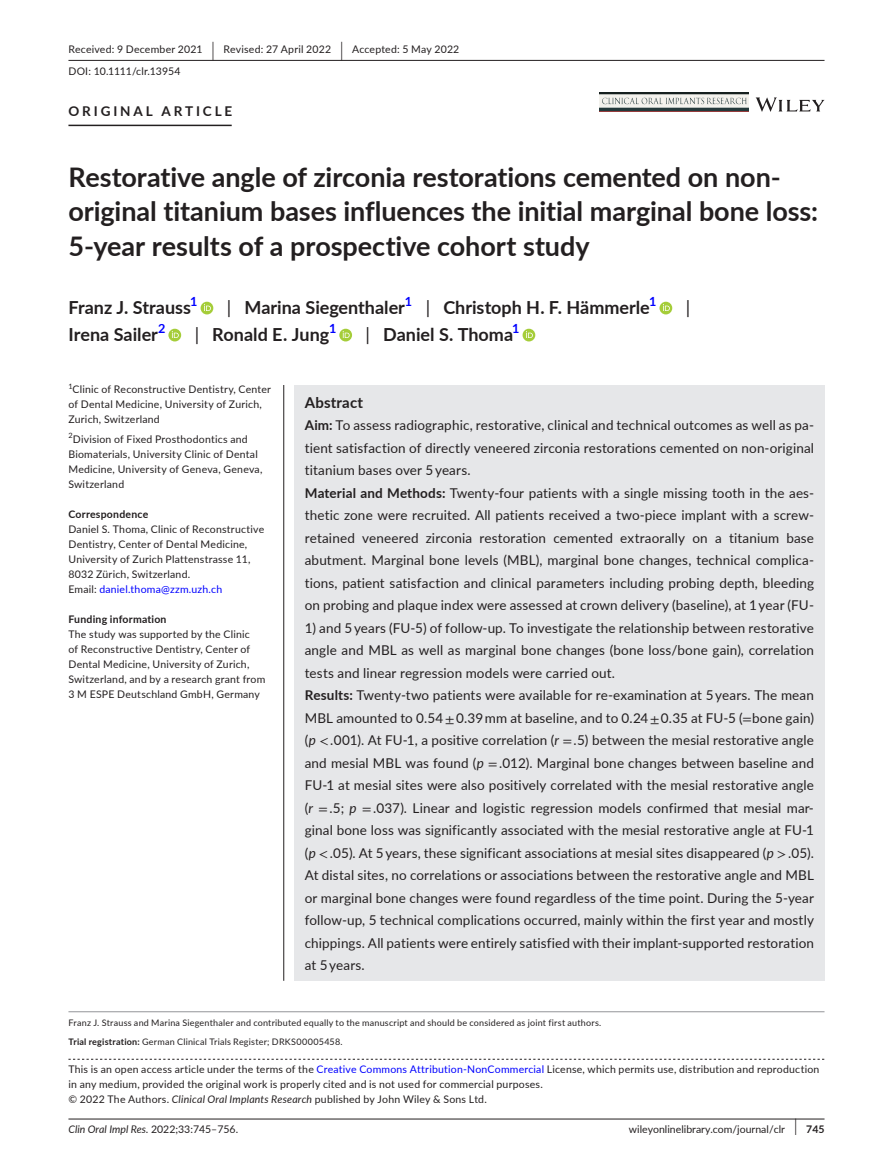
<style>
.page{position:relative;width:893px;height:1174px;background:#fff}
.page>*{position:absolute;margin:0;border:0;box-sizing:border-box;transform-origin:0 0}
.t1{font:700 27px/34.5px "Lato";color:#231f20}
.t2{font:700 18px "Lato";color:#231f20}
.t3{font:18px "Lato";color:#231f20}
.t4{font:700 15px "Lato";letter-spacing:.015em;color:#231f20}
.t5{font:13.5px/22.5px "Lato";letter-spacing:.01em;color:#231f20}
.t6{font:700 13.5px "Lato";letter-spacing:.215em;color:#231f20}
.t7{font:700 12.6px "Lato";color:#00f}
.t8{font:10.5px/15px "Lato";letter-spacing:.02em;color:#231f20}
.t9{font:10.5px "Lato";color:#231f20}
.t10{font:italic 10.5px "Lato";color:#231f20}
.t11{font:700 10.5px "Lato";letter-spacing:.02em;color:#231f20}
.t12{font:9px/19.5px "Lato";letter-spacing:.025em;color:#231f20}
.t13{font:7.35px "Lato";color:#231f20}
.s1{font-size:19.65px}
.s2{font-weight:400}
.s3{color:#00f}
.s4{font-weight:700}
.s5{font-family:"STIX"}
.s6{font-style:italic}
.s7{font-style:normal}
.s8{font-size:17.4px}
</style>
<div class="page">
<hr style="left:68px;top:1118px;width:756px;height:1px;background:#231f20">
<svg style="left:756px;top:97px;width:68px;height:15px"></svg>
<img style="left:599px;top:93px;width:149px;height:19px">
<hr style="left:68px;top:60px;width:756px;height:1px;background:#231f20">
<hr style="left:68px;top:125px;width:164px;height:1px;background:#231f20">
<div style="left:201px;top:302px;width:12px;height:12px;background:#a5cd39;border-radius:50%"></div>
<svg style="left:204px;top:304px;width:7px;height:7px"></svg>
<div style="left:659px;top:302px;width:13px;height:12px;background:#a5cd39;border-radius:50%"></div>
<svg style="left:663px;top:304px;width:7px;height:7px"></svg>
<div style="left:168px;top:329px;width:13px;height:12px;background:#a5cd39;border-radius:50%"></div>
<svg style="left:172px;top:331px;width:7px;height:7px"></svg>
<svg style="left:339px;top:329px;width:13px;height:12px"></svg>
<svg style="left:343px;top:331px;width:7px;height:7px"></svg>
<div style="left:523px;top:329px;width:12px;height:12px;background:#a5cd39;border-radius:50%"></div>
<svg style="left:526px;top:331px;width:7px;height:7px"></svg>
<div style="left:294px;top:385px;width:530px;height:595px;background:#e6e7e9"></div>
<hr style="left:283px;top:385px;width:1px;height:595px;background:#231f20">
<svg style="left:68px;top:1058px;width:756px;height:1px"></svg>
<hr style="left:68px;top:1011px;width:756px;height:1px;background:#939598">
<p class="t8" style="left:68px;top:38px;width:392px;line-height:21.8px">Received: 9 December 2021 <span class="s1">|</span> Revised: 27 April 2022 <span class="s1">|</span> Accepted: 5 May 2022<br>DOI: 10.1111/clr.13954</p>
<p class="t6" style="left:68px;top:101px;width:165px">ORIGINAL ARTICLE</p>
<h1 class="t1" style="left:68px;top:159px;width:751px">Restorative angle of zirconia restorations cemented on non&shy;original titanium bases influences the initial marginal bone loss:<br>5-year results of a prospective cohort study</h1>
<h2 class="t2" style="left:68px;top:295px;width:124px">Franz J. Strauss</h2>
<p class="t7" style="left:190px;top:292px;width:9px">1</p>
<h2 class="t2" style="left:227px;top:295px;width:180px"><span class="s2">|</span> Marina Siegenthaler</h2>
<p class="t7" style="left:405px;top:292px;width:9px">1</p>
<h2 class="t2" style="left:426px;top:295px;width:226px"><span class="s2">|</span> Christoph H. F. Hämmerle</h2>
<p class="t7" style="left:649px;top:292px;width:9px">1</p>
<h2 class="t3" style="left:686px;top:295px;width:6px">|</h2>
<h2 class="t2" style="left:68px;top:322px;width:91px">Irena Sailer</h2>
<p class="t7" style="left:158px;top:319px;width:9px">2</p>
<h2 class="t2" style="left:195px;top:322px;width:136px"><span class="s2">|</span> Ronald E. Jung</h2>
<p class="t7" style="left:329px;top:319px;width:9px">1</p>
<h2 class="t2" style="left:366px;top:322px;width:149px"><span class="s2">|</span> Daniel S. Thoma</h2>
<p class="t7" style="left:512px;top:319px;width:9px">1</p>
<p class="t13" style="left:68px;top:381px;width:6px">1</p>
<p class="t8" style="left:68px;top:382px;width:204px;text-indent:4px">Clinic of Reconstructive Dentistry, Center of Dental Medicine, University of Zurich,<br>Zurich, Switzerland</p>
<p class="t8" style="left:68px;top:431px;width:196px"><sup>2</sup>Division of Fixed Prosthodontics and Biomaterials, University Clinic of Dental Medicine, University of Geneva, Geneva, Switzerland</p>
<p class="t11" style="left:68px;top:506px;width:81px">Correspondence</p>
<p class="t8" style="left:68px;top:521px;width:197px">Daniel S. Thoma, Clinic of Reconstructive Dentistry, Center of Dental Medicine, University of Zurich Plattenstrasse 11, 8032 Zürich, Switzerland.<br>Email: <span class="s3">daniel.thoma@zzm.uzh.ch</span></p>
<p class="t11" style="left:68px;top:611px;width:100px">Funding information</p>
<p class="t8" style="left:68px;top:626px;width:198px">The study was supported by the Clinic<br>of Reconstructive Dentistry, Center of Dental Medicine, University of Zurich, Switzerland, and by a research grant from 3 M ESPE Deutschland GmbH, Germany</p>
<p class="t4" style="left:305px;top:391px;width:60px">Abstract</p>
<p class="t5" style="left:305px;top:413px;width:511px"><span class="s4">Aim:</span> To assess radiographic, restorative, clinical and technical outcomes as well as pa&shy;tient satisfaction of directly veneered zirconia restorations cemented on non-original titanium bases over 5 years.<br><span class="s4">Material and Methods:</span> Twenty-four patients with a single missing tooth in the aes&shy;thetic zone were recruited. All patients received a two-piece implant with a screw&shy;retained veneered zirconia restoration cemented extraorally on a titanium base abutment. Marginal bone levels (MBL), marginal bone changes, technical complica&shy;tions, patient satisfaction and clinical parameters including probing depth, bleeding on probing and plaque index were assessed at crown delivery (baseline), at 1 year (FU-</p>
<p class="t5" style="left:305px;top:616px;width:511px">1) and 5 years (FU-5) of follow-up. To investigate the relationship between restorative angle and MBL as well as marginal bone changes (bone loss/bone gain), correlation tests and linear regression models were carried out.<br><span class="s4">Results:</span> Twenty-two patients were available for re-examination at 5 years. The mean MBL amounted to 0.54 <span class="s5">±</span> 0.39 mm at baseline, and to 0.24 <span class="s5">±</span> 0.35 at FU-5 (<span class="s5">=</span>bone gain) (<span class="s6">p</span> <span class="s5">&lt;</span> .001). At FU-1, a positive correlation (<span class="s6">r</span> <span class="s5">=</span> .5) between the mesial restorative angle and mesial MBL was found (<span class="s6">p</span> <span class="s5">=</span> .012). Marginal bone changes between baseline and FU-1 at mesial sites were also positively correlated with the mesial restorative angle (<span class="s6">r</span> <span class="s5">=</span> .5; <span class="s6">p</span> <span class="s5">=</span> .037). Linear and logistic regression models confirmed that mesial mar&shy;ginal bone loss was significantly associated with the mesial restorative angle at FU-1 (<span class="s6">p</span> <span class="s5">&lt;</span> .05). At 5 years, these significant associations at mesial sites disappeared (<span class="s6">p</span> <span class="s5">&gt;</span> .05).<br>At distal sites, no correlations or associations between the restorative angle and MBL or marginal bone changes were found regardless of the time point. During the 5-year follow-up, 5 technical complications occurred, mainly within the first year and mostly chippings. All patients were entirely satisfied with their implant-supported restoration at 5 years.</p>
<p class="t12" style="left:68px;top:1012px;width:534px">Franz J. Strauss and Marina Siegenthaler and contributed equally to the manuscript and should be considered as joint first authors.<br><span class="s4">Trial registration:</span> German Clinical Trials Register; DRKS00005458.</p>
<p class="t8" style="left:68px;top:1061px;width:752px">This is an open access article under the terms of the <span class="s3">Creative Commons Attribution-NonCommercial</span> License, which permits use, distribution and reproduction in any medium, provided the original work is properly cited and is not used for commercial purposes.<br>© 2022 The Authors. <span class="s6">Clinical Oral Implants Research</span> published by John Wiley &amp; Sons Ltd.</p>
<p class="t10" style="left:68px;top:1121px;width:171px">Clin Oral Impl Res. <span class="s7">2022;33:745–756.</span></p>
<p class="t9" style="left:629px;top:1121px;width:197px">wileyonlinelibrary.com/journal/clr <span class="s8">|</span> <span class="s4">745</span></p>
</div>
